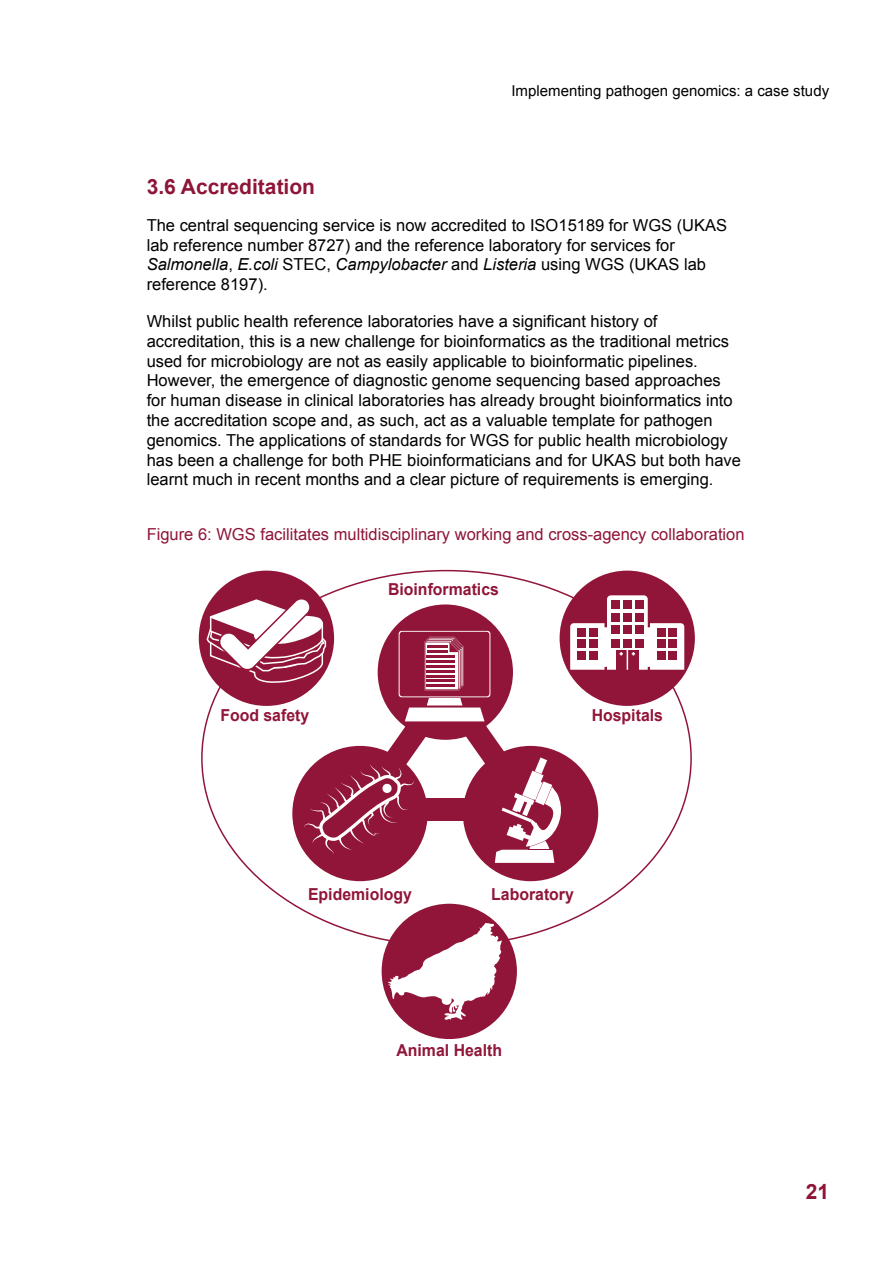
<style>
.page{position:relative;width:893px;height:1263px;background:#fff}
.page>*{position:absolute;margin:0;border:0;box-sizing:border-box;transform-origin:0 0}
.t1{font:700 21px "Arial";color:#8f1538}
.t2{font:16.5px/19.8px "Arial";color:#000}
.t3{font:16.5px "Arial";color:#8f1538}
.t4{font:700 16.5px "Arial";color:#911539;scale:.96 1}
.t5{font:15px "Arial";color:#000}
.s1{font-style:italic}
</style>
<div class="page">
<div style="left:378px;top:604px;width:135px;height:136px;background:#911539;border-radius:50%"></div>
<svg style="left:399px;top:631px;width:91px;height:66px"></svg>
<div style="left:400px;top:632px;width:89px;height:64px;background:#911539;border-radius:3px"></div>
<svg style="left:424px;top:637px;width:40px;height:53px"></svg>
<hr style="left:427px;top:655px;width:28px;height:3px;background:#911539">
<hr style="left:427px;top:660px;width:28px;height:3px;background:#911539">
<hr style="left:427px;top:665px;width:28px;height:3px;background:#911539">
<hr style="left:427px;top:670px;width:28px;height:3px;background:#911539">
<hr style="left:427px;top:675px;width:28px;height:2px;background:#911539">
<hr style="left:427px;top:680px;width:28px;height:2px;background:#911539">
<hr style="left:427px;top:684px;width:28px;height:3px;background:#911539">
<hr style="left:427px;top:646px;width:20px;height:2px;background:#911539">
<hr style="left:427px;top:650px;width:20px;height:3px;background:#911539">
<div style="left:292px;top:746px;width:136px;height:135px;background:#911539;border-radius:50%"></div>
<div style="left:463px;top:746px;width:135px;height:135px;background:#911539;border-radius:50%"></div>
<svg style="left:304px;top:698px;width:257px;height:165px"></svg>
<div style="left:382px;top:904px;width:135px;height:135px;background:#911539;border-radius:50%"></div>
<svg style="left:387px;top:923px;width:115px;height:97px"></svg>
<div style="left:560px;top:571px;width:135px;height:135px;background:#911539;border-radius:50%"></div>
<svg style="left:570px;top:595px;width:114px;height:75px"></svg>
<div style="left:199px;top:571px;width:135px;height:135px;background:#911539;border-radius:50%"></div>
<svg style="left:206px;top:596px;width:121px;height:88px"></svg>
<p class="t5" style="left:511px;top:81px;width:319px">Implementing pathogen genomics: a case study</p>
<p class="t1" style="left:147px;top:172px;width:170px">3.6 Accreditation</p>
<p class="t2" style="left:147px;top:215px;width:582px">The central sequencing service is now accredited to ISO15189 for WGS (UKAS lab reference number 8727) and the reference laboratory for services for <span class="s1">Salmonella</span>, <span class="s1">E.coli</span> STEC, <span class="s1">Campylobacter</span> and <span class="s1">Listeria</span> using WGS (UKAS lab reference 8197).</p>
<p class="t2" style="left:147px;top:311px;width:596px">Whilst public health reference laboratories have a significant history of accreditation, this is a new challenge for bioinformatics as the traditional metrics used for microbiology are not as easily applicable to bioinformatic pipelines.<br>However, the emergence of diagnostic genome sequencing based approaches for human disease in clinical laboratories has already brought bioinformatics into the accreditation scope and, as such, act as a valuable template for pathogen genomics. The applications of standards for WGS for public health microbiology has been a challenge for both PHE bioinformaticians and for UKAS but both have learnt much in recent months and a clear picture of requirements is emerging.</p>
<p class="t3" style="left:147px;top:524px;width:599px">Figure 6: WGS facilitates multidisciplinary working and cross-agency collaboration</p>
<p class="t4" style="left:388px;top:578px;width:117px">Bioinformatics</p>
<p class="t4" style="left:220px;top:705px;width:94px">Food safety</p>
<p class="t4" style="left:592px;top:705px;width:76px">Hospitals</p>
<p class="t4" style="left:308px;top:883px;width:110px">Epidemiology</p>
<p class="t4" style="left:491px;top:883px;width:88px">Laboratory</p>
<p class="t4" style="left:396px;top:1039px;width:112px">Animal Health</p>
<p class="t1" style="left:806px;top:1178px;width:25px">21</p>
</div>
